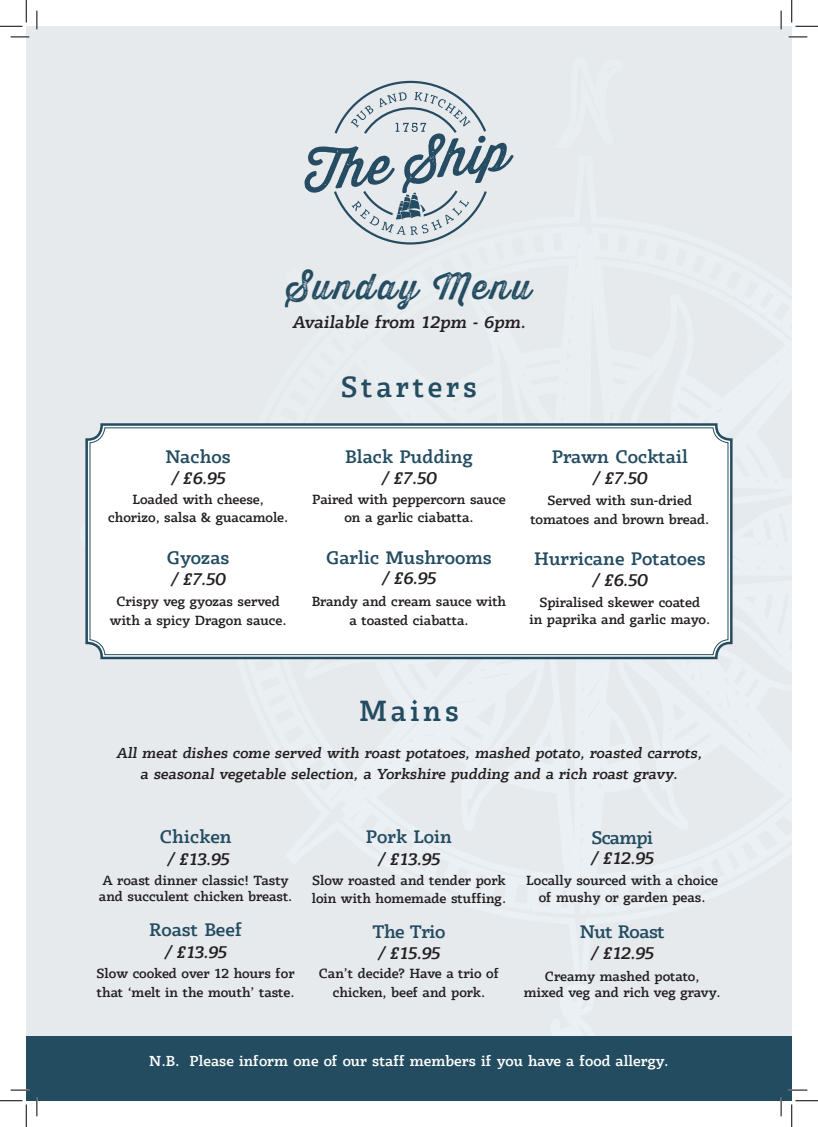
<style>
.page{position:relative;width:818px;height:1127px;background:#fff}
.page>*{position:absolute;margin:0;border:0;box-sizing:border-box;transform-origin:0 0}
.t1{font:35px "Thirsty Rough Reg Two";letter-spacing:.09em;color:#234c61}
.t2{font:600 30.12px "Radcliffe";letter-spacing:.13em;color:#234c61;scale:.95 1}
.t3{font:600 18.75px "Radcliffe";color:#234c61}
.t4{font:600 18.75px "Radcliffe";letter-spacing:-.03em;color:#234c61}
.t5{font:600 17.5px "Radcliffe";color:#231f20}
.t6{font:600 15px/21.2px "Radcliffe";color:#231f20;text-align:center}
.t7{font:600 15px "Radcliffe";color:#fff}
.t8{font:600 13.75px/17.5px "Radcliffe";letter-spacing:-.005em;color:#231f20;text-align:center}
</style>
<div class="page">
<div style="left:26px;top:26px;width:766px;height:1009px;background:#e7eaed"></div>
<div style="left:109px;top:117px;width:683px;height:918px;background:#e7eaed"></div>
<div style="left:79px;top:506px;width:99px;height:419px;background:#e7eaed"></div>
<div style="left:545px;top:778px;width:54px;height:257px;background:#eaeff2"></div>
<div style="left:543px;top:56px;width:86px;height:95px;background:#e7eaed"></div>
<div style="left:26px;top:1035px;width:766px;height:65px;background:#234c61"></div>
<svg style="left:84px;top:422px;width:650px;height:238px"></svg>
<div style="left:90px;top:427px;width:638px;height:228px;border:1px solid #234c61;border-radius:15px"></div>
<svg style="left:304px;top:81px;width:209px;height:163px;background:#c5ced4"></svg>
<svg style="left:11px;top:36px;width:18px;height:2px"></svg>
<svg style="left:788px;top:36px;width:19px;height:2px"></svg>
<svg style="left:11px;top:1089px;width:18px;height:1px"></svg>
<svg style="left:788px;top:1089px;width:19px;height:1px"></svg>
<svg style="left:36px;top:11px;width:2px;height:18px"></svg>
<svg style="left:36px;top:1097px;width:2px;height:18px"></svg>
<svg style="left:780px;top:11px;width:2px;height:18px"></svg>
<svg style="left:780px;top:1097px;width:2px;height:18px"></svg>
<svg style="left:0;top:0;width:27px;height:27px"></svg>
<svg style="left:0;top:1100px;width:27px;height:26px"></svg>
<svg style="left:791px;top:0;width:27px;height:27px"></svg>
<svg style="left:791px;top:1100px;width:27px;height:26px"></svg>
<h1 class="t1" style="left:287px;top:260px;width:246px">Sunday Menu</h1>
<p class="t5" style="left:292px;top:311px;width:238px">Available from 12pm - 6pm.</p>
<h3 class="t3" style="left:166px;top:444px;width:67px">Nachos</h3>
<p class="t5" style="left:171px;top:466px;width:59px">/ £6.95</p>
<p class="t8" style="left:108px;top:490px;width:182px">Loaded with cheese, chorizo, salsa &amp; guacamole.</p>
<h3 class="t3" style="left:167px;top:546px;width:64px">Gyozas</h3>
<p class="t5" style="left:171px;top:568px;width:59px">/ £7.50</p>
<p class="t8" style="left:110px;top:591px;width:178px;line-height:18.9px">Crispy veg gyozas served with a spicy Dragon sauce.</p>
<h2 class="t2" style="left:341px;top:368px;width:145px">Starters</h2>
<h3 class="t3" style="left:345px;top:444px;width:129px">Black Pudding</h3>
<p class="t5" style="left:382px;top:467px;width:59px">/ £7.50</p>
<p class="t8" style="left:312px;top:491px;width:195px">Paired with peppercorn sauce on a garlic ciabatta.</p>
<h3 class="t3" style="left:326px;top:546px;width:167px">Garlic Mushrooms</h3>
<p class="t5" style="left:382px;top:567px;width:59px">/ £6.95</p>
<p class="t8" style="left:312px;top:591px;width:196px;line-height:18.9px">Brandy and cream sauce with a toasted ciabatta.</p>
<h3 class="t3" style="left:552px;top:444px;width:138px">Prawn Cocktail</h3>
<p class="t5" style="left:592px;top:466px;width:59px">/ £7.50</p>
<p class="t8" style="left:530px;top:490px;width:181px;line-height:18.9px">Served with sun-dried tomatoes and brown bread.</p>
<h3 class="t3" style="left:534px;top:547px;width:173px">Hurricane Potatoes</h3>
<p class="t5" style="left:592px;top:569px;width:60px">/ £6.50</p>
<p class="t8" style="left:529px;top:593px;width:182px">Spiralised skewer coated<br>in paprika and garlic mayo.</p>
<h2 class="t2" style="left:359px;top:692px;width:106px">Mains</h2>
<p class="t6" style="left:116px;top:742px;width:590px">All meat dishes come served with roast potatoes, mashed potato, roasted carrots, a seasonal vegetable selection, a Yorkshire pudding and a rich roast gravy.</p>
<h3 class="t3" style="left:160px;top:825px;width:73px">Chicken</h3>
<p class="t5" style="left:167px;top:847px;width:67px">/ £13.95</p>
<p class="t8" style="left:99px;top:871px;width:195px;line-height:16.5px;text-align:left">A roast dinner classic! Tasty and succulent chicken breast.</p>
<h3 class="t3" style="left:149px;top:918px;width:95px">Roast Beef</h3>
<p class="t5" style="left:165px;top:940px;width:67px">/ £13.95</p>
<p class="t8" style="left:97px;top:963px;width:200px;line-height:18.8px;text-align:left">Slow cooked over 12 hours for that ‘melt in the mouth’ taste.</p>
<h3 class="t3" style="left:366px;top:825px;width:88px">Pork Loin</h3>
<p class="t5" style="left:378px;top:847px;width:67px">/ £13.95</p>
<p class="t8" style="left:312px;top:871px;width:196px;text-align:left">Slow roasted and tender pork loin with homemade stuffing.</p>
<h3 class="t3" style="left:373px;top:919px;width:74px">The Trio</h3>
<p class="t5" style="left:378px;top:942px;width:67px">/ £15.95</p>
<p class="t8" style="left:319px;top:963px;width:182px;line-height:18.8px">Can’t decide? Have a trio of chicken, beef and pork.</p>
<h3 class="t3" style="left:591px;top:826px;width:63px">Scampi</h3>
<p class="t5" style="left:591px;top:847px;width:67px">/ £12.95</p>
<p class="t8" style="left:526px;top:871px;width:194px">Locally sourced with a choice of mushy or garden peas.</p>
<h3 class="t4" style="left:580px;top:919px;width:86px">Nut Roast</h3>
<p class="t5" style="left:591px;top:942px;width:67px">/ £12.95</p>
<p class="t8" style="left:524px;top:967px;width:198px;line-height:16.2px">Creamy mashed potato, mixed veg and rich veg gravy.</p>
<p class="t7" style="left:149px;top:1050px;width:521px">N.B. Please inform one of our staff members if you have a food allergy.</p>
</div>
